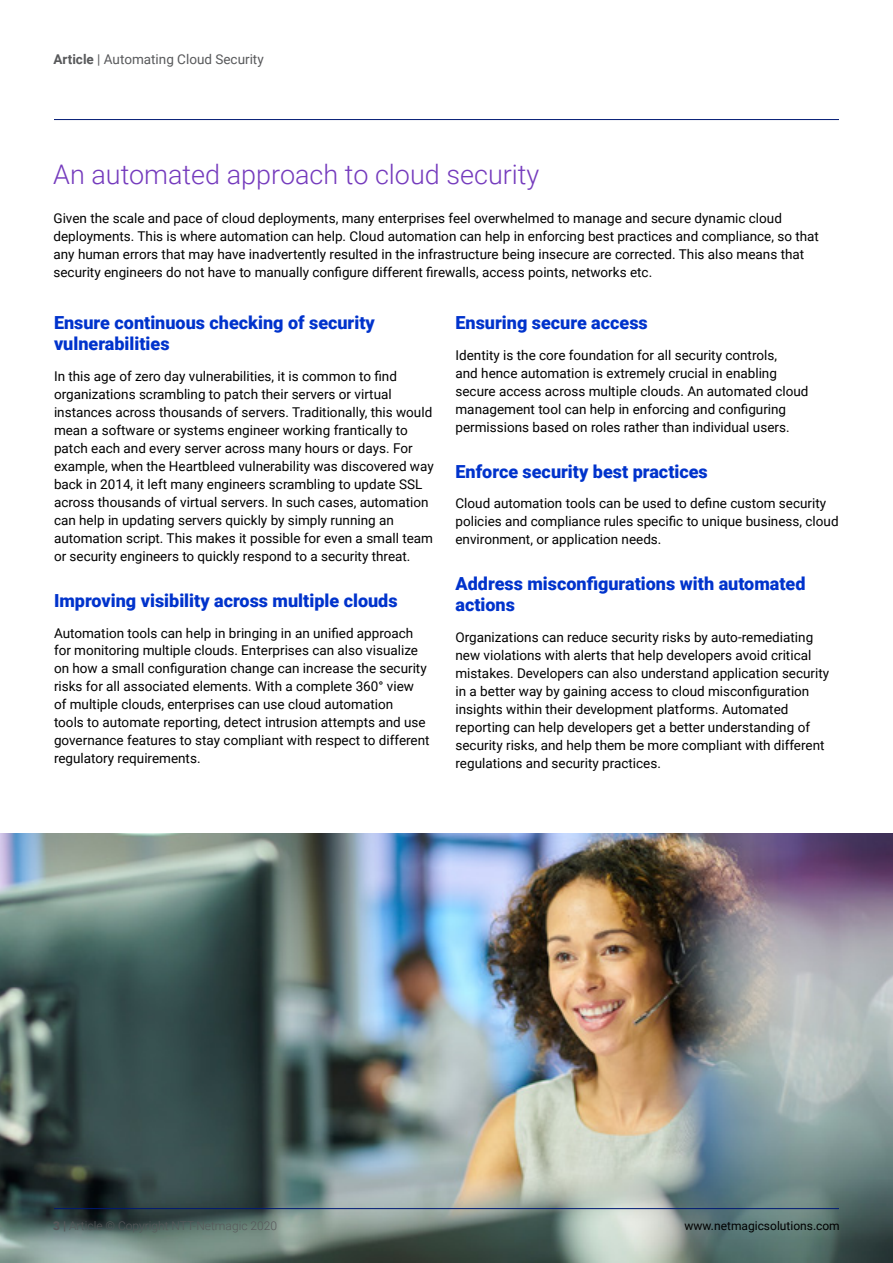
<style>
.page{position:relative;width:893px;height:1263px;background:#fff}
.page>*{position:absolute;margin:0;border:0;box-sizing:border-box;transform-origin:0 0}
.t1{font:300 27px "Roboto";color:#753bbd}
.t2{font:900 18px/21px "Roboto";color:#03c}
.t3{font:13.5px/18px "Roboto";color:#000}
.t4{font:13.5px "Roboto";color:#58595b}
.t5{font:300 12px "Roboto";color:#58595b}
.t6{font:12px "Roboto";color:#000}
.s1{font-weight:700}
.s2{font-weight:900}
</style>
<div class="page">
<img style="left:0;top:833px;width:893px;height:430px">
<hr style="left:54px;top:119px;width:785px;height:1px;background:#001973">
<hr style="left:54px;top:1208px;width:785px;height:1px;background:#001973">
<p class="t4" style="left:53px;top:50px;width:212px"><span class="s1">Article</span> | Automating Cloud Security</p>
<h1 class="t1" style="left:53px;top:156px;width:488px">An automated approach to cloud security</h1>
<p class="t3" style="left:53px;top:209px;width:767px">Given the scale and pace of cloud deployments, many enterprises feel overwhelmed to manage and secure dynamic cloud deployments. This is where automation can help. Cloud automation can help in enforcing best practices and compliance, so that any human errors that may have inadvertently resulted in the infrastructure being insecure are corrected. This also means that security engineers do not have to manually configure different firewalls, access points, networks etc.</p>
<h2 class="t2" style="left:54px;top:312px;width:322px">Ensure continuous checking of security vulnerabilities</h2>
<p class="t3" style="left:54px;top:367px;width:381px">In this age of zero day vulnerabilities, it is common to find organizations scrambling to patch their servers or virtual instances across thousands of servers. Traditionally, this would mean a software or systems engineer working frantically to patch each and every server across many hours or days. For example, when the Heartbleed vulnerability was discovered way back in 2014, it left many engineers scrambling to update SSL across thousands of virtual servers. In such cases, automation can help in updating servers quickly by simply running an automation script. This makes it possible for even a small team or security engineers to quickly respond to a security threat.</p>
<h2 class="t2" style="left:54px;top:589px;width:345px">Improving visibility across multiple clouds</h2>
<p class="t3" style="left:54px;top:623px;width:377px">Automation tools can help in bringing in an unified approach for monitoring multiple clouds. Enterprises can also visualize on how a small configuration change can increase the security risks for all associated elements. With a complete 360° view of multiple clouds, enterprises can use cloud automation<br>tools to automate reporting, detect intrusion attempts and use governance features to stay compliant with respect to different regulatory requirements.</p>
<h2 class="t2" style="left:455px;top:312px;width:194px">Ensuring secure access</h2>
<p class="t3" style="left:455px;top:346px;width:354px">Identity is the core foundation for all security controls,<br>and hence automation is extremely crucial in enabling secure access across multiple clouds. An automated cloud management tool can help in enforcing and configuring permissions based on roles rather than individual users.</p>
<h2 class="t2" style="left:455px;top:460px;width:254px">Enforce security best practices</h2>
<p class="t3" style="left:455px;top:494px;width:385px">Cloud automation tools can be used to define custom security policies and compliance rules specific to unique business, cloud environment, or application needs.</p>
<h2 class="t2" style="left:455px;top:573px;width:352px">Address misconfigurations with automated actions</h2>
<p class="t3" style="left:455px;top:628px;width:375px">Organizations can reduce security risks by auto-remediating new violations with alerts that help developers avoid critical mistakes. Developers can also understand application security in a better way by gaining access to cloud misconfiguration insights within their development platforms. Automated reporting can help developers get a better understanding of security risks, and help them be more compliant with different regulations and security practices.</p>
<p class="t5" style="left:53px;top:1217px;width:225px"><span class="s2">3 |</span> Article © Copyright NTT-Netmagic 2020</p>
<p class="t6" style="left:685px;top:1217px;width:157px">www.netmagicsolutions.com</p>
</div>
